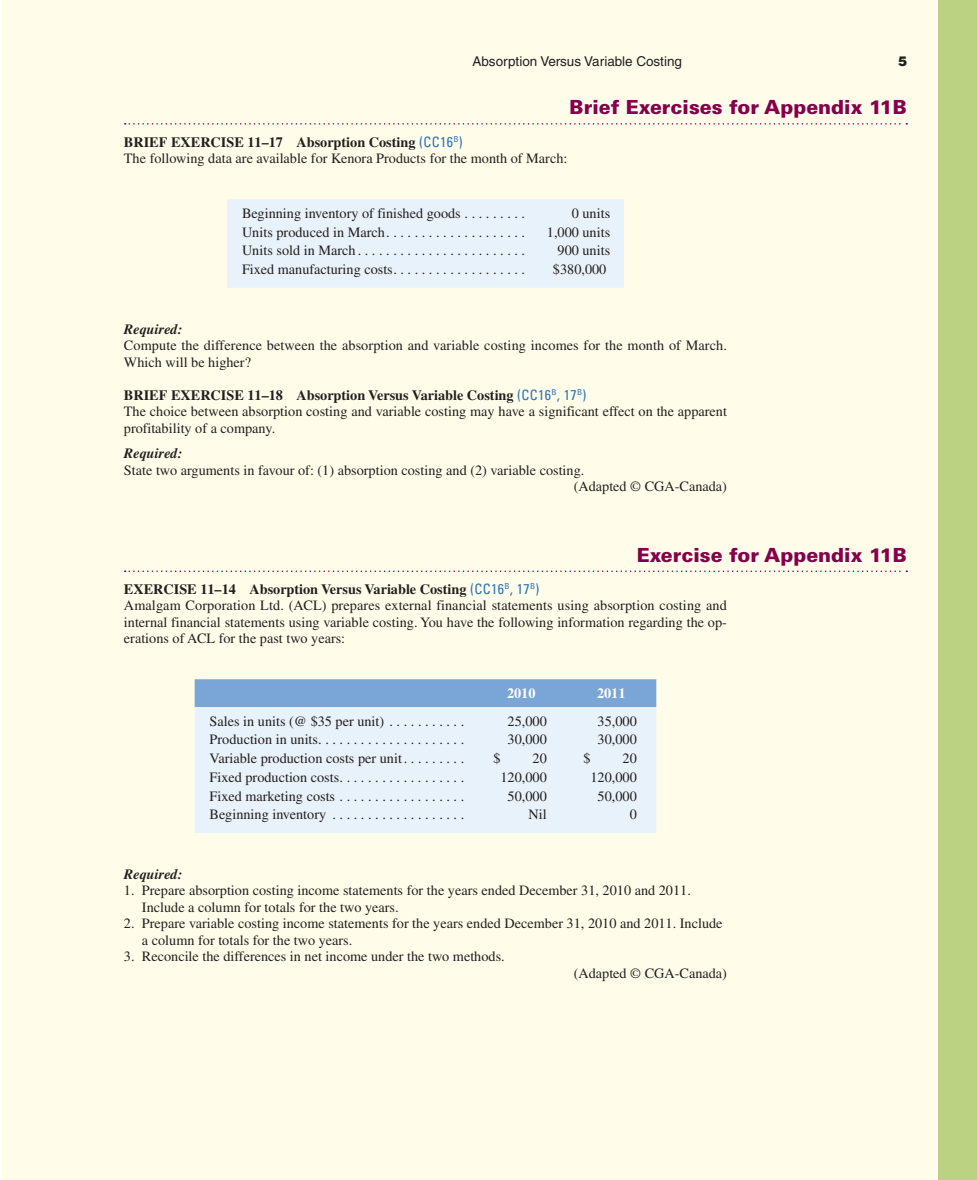
<style>
.page{position:relative;width:977px;height:1180px;background:#fff}
.page>*{position:absolute;margin:0;border:0;box-sizing:border-box;transform-origin:0 0}
.t1{font:900 19.5px "Univers LT Std";color:#84004c}
.t2{font:14.25px/16.5px "Times LT Std";color:#231f20}
.t3{font:italic 700 14.25px "Times LT Std";color:#231f20}
.t4{font:700 14.25px "Times LT Std";color:#fff}
.t5{font:13.5px "Helvetica LT Std";color:#231f20}
.t6{font:900 13.5px "Helvetica LT Std";color:#231f20}
.s1{font-weight:700}
.s2{font-family:"Univers LT Std";font-stretch:condensed;color:#2e76bc}
</style>
<div class="page">
<div style="left:2px;top:0;width:936px;height:1179px;background:#fffde9"></div>
<div style="left:938px;top:0;width:39px;height:1179px;background:#bad281"></div>
<svg style="left:125px;top:123px;width:782px;height:2px"></svg>
<div style="left:227px;top:199px;width:397px;height:89px;background:#e8f2fa"></div>
<div style="left:195px;top:679px;width:461px;height:28px;background:#7aa5d7"></div>
<div style="left:195px;top:707px;width:461px;height:126px;background:#e8f2fa"></div>
<svg style="left:125px;top:570px;width:782px;height:2px"></svg>
<p class="t5" style="left:472px;top:56px;width:211px">Absorption Versus Variable Costing</p>
<p class="t6" style="left:898px;top:56px;width:11px">5</p>
<h1 class="t1" style="left:570px;top:99px;width:339px">Brief Exercises for Appendix 11B</h1>
<p class="t2" style="left:124px;top:135px;width:445px"><span class="s1">BRIEF EXERCISE 11–17 Absorption Costing</span> <span class="s2">(CC16</span><sup>B</sup><span class="s2">)<br></span>The following data are available for Kenora Products for the month of March:</p>
<p class="t2" style="left:242px;top:206px;width:285px">Beginning inventory of finished goods . . . . . . . . .</p>
<p class="t2" style="left:572px;top:206px;width:40px">0 units</p>
<p class="t2" style="left:242px;top:225px;width:285px">Units produced in March. . . . . . . . . . . . . . . . . . . .</p>
<p class="t2" style="left:547px;top:225px;width:65px">1,000 units</p>
<p class="t2" style="left:242px;top:244px;width:285px">Units sold in March . . . . . . . . . . . . . . . . . . . . . . . .</p>
<p class="t2" style="left:557px;top:244px;width:54px">900 units</p>
<p class="t2" style="left:242px;top:262px;width:285px">Fixed manufacturing costs. . . . . . . . . . . . . . . . . . .</p>
<p class="t2" style="left:553px;top:262px;width:55px">$380,000</p>
<p class="t3" style="left:124px;top:323px;width:60px">Required:</p>
<p class="t2" style="left:124px;top:338px;width:604px">Compute the difference between the absorption and variable costing incomes for the month of March.<br>Which will be higher?</p>
<p class="t2" style="left:124px;top:388px;width:604px"><span class="s1">BRIEF EXERCISE 11–18 Absorption Versus Variable Costing</span> <span class="s2">(CC16</span><sup>B</sup><span class="s2">, 17</span><sup>B</sup><span class="s2">)<br></span>The choice between absorption costing and variable costing may have a significant effect on the apparent profitability of a company.</p>
<p class="t3" style="left:124px;top:447px;width:60px">Required:</p>
<p class="t2" style="left:574px;top:463px;width:155px;text-indent:-450px">State two arguments in favour of: (1) absorption costing and (2) variable costing.<br>(Adapted © CGA-Canada)</p>
<h1 class="t1" style="left:637px;top:546px;width:272px">Exercise for Appendix 11B</h1>
<p class="t2" style="left:124px;top:582px;width:604px"><span class="s1">EXERCISE 11–14 Absorption Versus Variable Costing</span> <span class="s2">(CC16</span><sup>B</sup><span class="s2">, 17</span><sup>B</sup><span class="s2">)<br></span>Amalgam Corporation Ltd. (ACL) prepares external financial statements using absorption costing and internal financial statements using variable costing. You have the following information regarding the op&shy;erations of ACL for the past two years:</p>
<p class="t4" style="left:507px;top:687px;width:30px">2010</p>
<p class="t4" style="left:597px;top:687px;width:30px">2011</p>
<p class="t2" style="left:210px;top:714px;width:256px">Sales in units (@ $35 per unit) . . . . . . . . . . .</p>
<p class="t2" style="left:508px;top:714px;width:41px">25,000</p>
<p class="t2" style="left:598px;top:714px;width:41px">35,000</p>
<p class="t2" style="left:210px;top:732px;width:256px">Production in units. . . . . . . . . . . . . . . . . . . . .</p>
<p class="t2" style="left:508px;top:732px;width:41px">30,000</p>
<p class="t2" style="left:598px;top:732px;width:41px">30,000</p>
<p class="t2" style="left:210px;top:751px;width:256px">Variable production costs per unit. . . . . . . . .</p>
<p class="t2" style="left:493px;top:751px;width:9px">$</p>
<p class="t2" style="left:532px;top:751px;width:16px">20</p>
<p class="t2" style="left:583px;top:751px;width:9px">$</p>
<p class="t2" style="left:622px;top:751px;width:16px">20</p>
<p class="t2" style="left:210px;top:770px;width:256px">Fixed production costs. . . . . . . . . . . . . . . . . .</p>
<p class="t2" style="left:500px;top:770px;width:48px">120,000</p>
<p class="t2" style="left:590px;top:770px;width:48px">120,000</p>
<p class="t2" style="left:210px;top:789px;width:256px">Fixed marketing costs . . . . . . . . . . . . . . . . . .</p>
<p class="t2" style="left:508px;top:789px;width:41px">50,000</p>
<p class="t2" style="left:598px;top:789px;width:41px">50,000</p>
<p class="t2" style="left:210px;top:807px;width:256px">Beginning inventory . . . . . . . . . . . . . . . . . . .</p>
<p class="t2" style="left:529px;top:807px;width:20px">Nil</p>
<p class="t2" style="left:630px;top:807px;width:9px">0</p>
<p class="t3" style="left:124px;top:868px;width:60px">Required:</p>
<p class="t2" style="left:142px;top:883px;width:550px;text-indent:-18px">1. Prepare absorption costing income statements for the years ended December 31, 2010 and 2011.<br>Include a column for totals for the two years.</p>
<p class="t2" style="left:142px;top:916px;width:582px;text-indent:-18px">2. Prepare variable costing income statements for the years ended December 31, 2010 and 2011. Include a column for totals for the two years.</p>
<p class="t2" style="left:124px;top:949px;width:382px">3. Reconcile the differences in net income under the two methods.</p>
<p class="t2" style="left:574px;top:966px;width:155px">(Adapted © CGA-Canada)</p>
</div>
